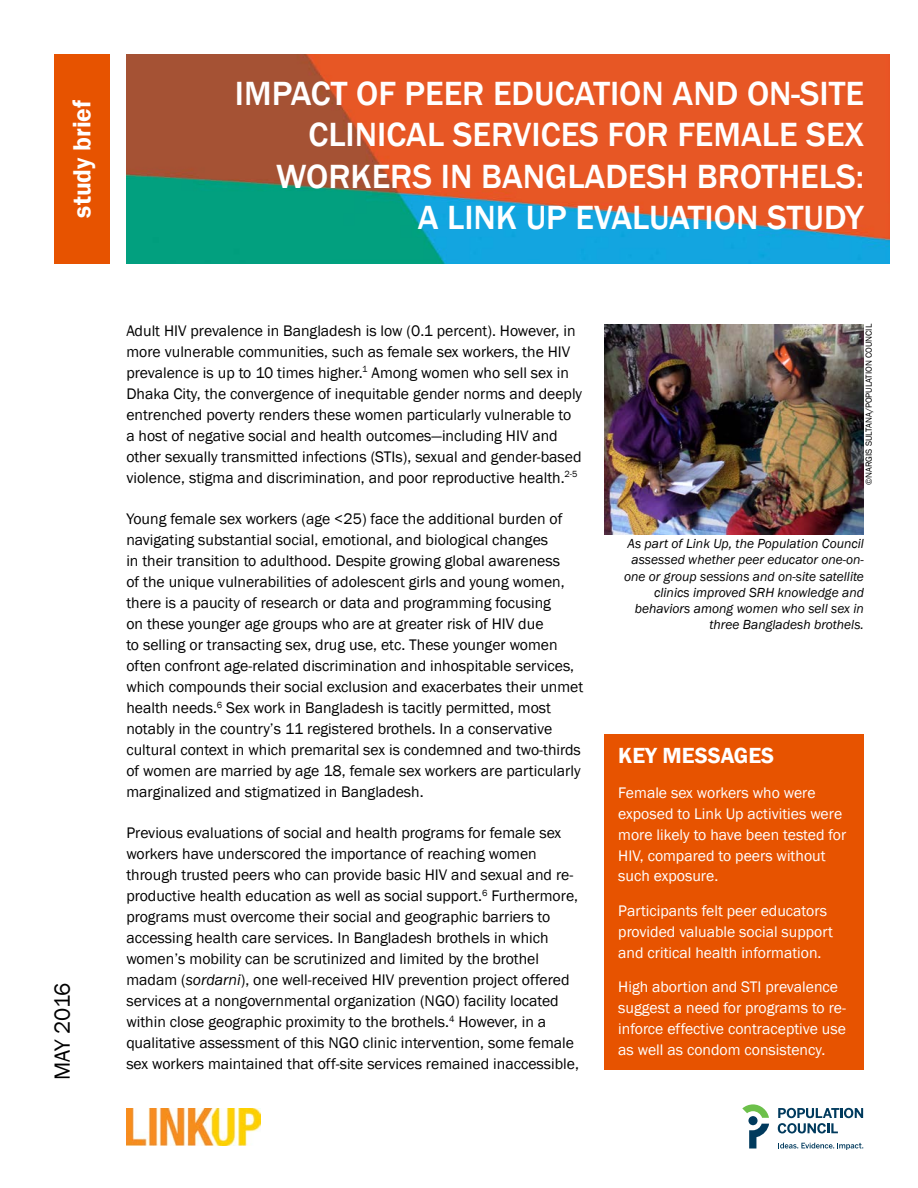
<style>
.page{position:relative;width:918px;height:1188px;background:#fff}
.page>*{position:absolute;margin:0;border:0;box-sizing:border-box;transform-origin:0 0}
.t1{font:500 34.5px/41.4px "Franklin Gothic";color:#fff;text-align:right}
.t2{font:600 25.5px "Franklin Gothic";color:#fff}
.t3{font:600 22.5px "Franklin Gothic";color:#fff}
.t4{font:22.5px "Franklin Gothic";letter-spacing:-.035em;color:#000}
.t5{font:15.75px/21px "Franklin Gothic";color:#000}
.t6{font:15.75px/21px "Franklin Gothic";color:#fff}
.t7{font:italic 13.5px/16.2px "Franklin Gothic";color:#000;text-align:right}
.t8{font:9px "Franklin Gothic";color:#000}
.s1{font-style:italic}
</style>
<div class="page">
<img style="left:126px;top:54px;width:763px;height:210px">
<div style="left:54px;top:54px;width:55px;height:210px;background:#e75300"></div>
<svg style="left:778px;top:1108px;width:85px;height:25px"></svg>
<div style="left:748px;top:1116px;width:10px;height:9px;background:#003a5d;border-radius:50%"></div>
<svg style="left:749px;top:1124px;width:20px;height:25px"></svg>
<svg style="left:742px;top:1104px;width:27px;height:14px"></svg>
<svg style="left:778px;top:1143px;width:85px;height:7px"></svg>
<img style="left:126px;top:1109px;width:135px;height:36px">
<div style="left:605px;top:734px;width:259px;height:335px;background:#e75300"></div>
<img style="left:604px;top:325px;width:260px;height:209px">
<h2 class="t2" style="left:66px;top:218px;width:119px;rotate:-90deg">study brief</h2>
<h1 class="t1" style="left:235px;top:73px;width:631px">IMPACT OF PEER EDUCATION AND ON-SITE<br>CLINICAL SERVICES FOR FEMALE SEX<br>WORKERS IN BANGLADESH BROTHELS:<br>A LINK UP EVALUATION STUDY</h1>
<h3 class="t4" style="left:48px;top:1080px;width:99px;rotate:-90deg">MAY 2016</h3>
<p class="t5" style="left:126px;top:320px;width:457px">Adult HIV prevalence in Bangladesh is low (0.1 percent). However, in more vulnerable communities, such as female sex workers, the HIV prevalence is up to 10 times higher.<sup>1</sup> Among women who sell sex in Dhaka City, the convergence of inequitable gender norms and deeply entrenched poverty renders these women particularly vulnerable to a host of negative social and health outcomes—including HIV and other sexually transmitted infections (STIs), sexual and gender-based violence, stigma and discrimination, and poor reproductive health.<sup>2-5</sup></p>
<p class="t5" style="left:126px;top:508px;width:458px">Young female sex workers (age &lt;25) face the additional burden of navigating substantial social, emotional, and biological changes<br>in their transition to adulthood. Despite growing global awareness<br>of the unique vulnerabilities of adolescent girls and young women, there is a paucity of research or data and programming focusing<br>on these younger age groups who are at greater risk of HIV due<br>to selling or transacting sex, drug use, etc. These younger women often confront age-related discrimination and inhospitable services, which compounds their social exclusion and exacerbates their unmet health needs.<sup>6</sup> Sex work in Bangladesh is tacitly permitted, most notably in the country’s 11 registered brothels. In a conservative cultural context in which premarital sex is condemned and two-thirds of women are married by age 18, female sex workers are particularly marginalized and stigmatized in Bangladesh.</p>
<p class="t5" style="left:126px;top:823px;width:454px">Previous evaluations of social and health programs for female sex workers have underscored the importance of reaching women through trusted peers who can provide basic HIV and sexual and re&shy;productive health education as well as social support.<sup>6</sup> Furthermore, programs must overcome their social and geographic barriers to accessing health care services. In Bangladesh brothels in which women’s mobility can be scrutinized and limited by the brothel madam (<span class="s1">sordarni</span>), one well-received HIV prevention project offered services at a nongovernmental organization (NGO) facility located within close geographic proximity to the brothels.<sup>4</sup> However, in a qualitative assessment of this NGO clinic intervention, some female sex workers maintained that off-site services remained inaccessible,</p>
<p class="t8" style="left:863px;top:485px;width:162px;rotate:-90deg">©NARGIS SULTANA/POPULATION COUNCIL</p>
<p class="t7" style="left:624px;top:536px;width:241px">As part of Link Up, the Population Council assessed whether peer educator one-on&shy;one or group sessions and on-site satellite clinics improved SRH knowledge and behaviors among women who sell sex in three Bangladesh brothels.</p>
<h3 class="t3" style="left:618px;top:742px;width:158px">KEY MESSAGES</h3>
<p class="t6" style="left:618px;top:782px;width:229px">Female sex workers who were exposed to Link Up activities were more likely to have been tested for<br>HIV, compared to peers without such exposure.</p>
<p class="t6" style="left:618px;top:901px;width:216px">Participants felt peer educators provided valuable social support and critical health information.</p>
<p class="t6" style="left:618px;top:977px;width:229px">High abortion and STI prevalence suggest a need for programs to re&shy;inforce effective contraceptive use as well as condom consistency.</p>
</div>
